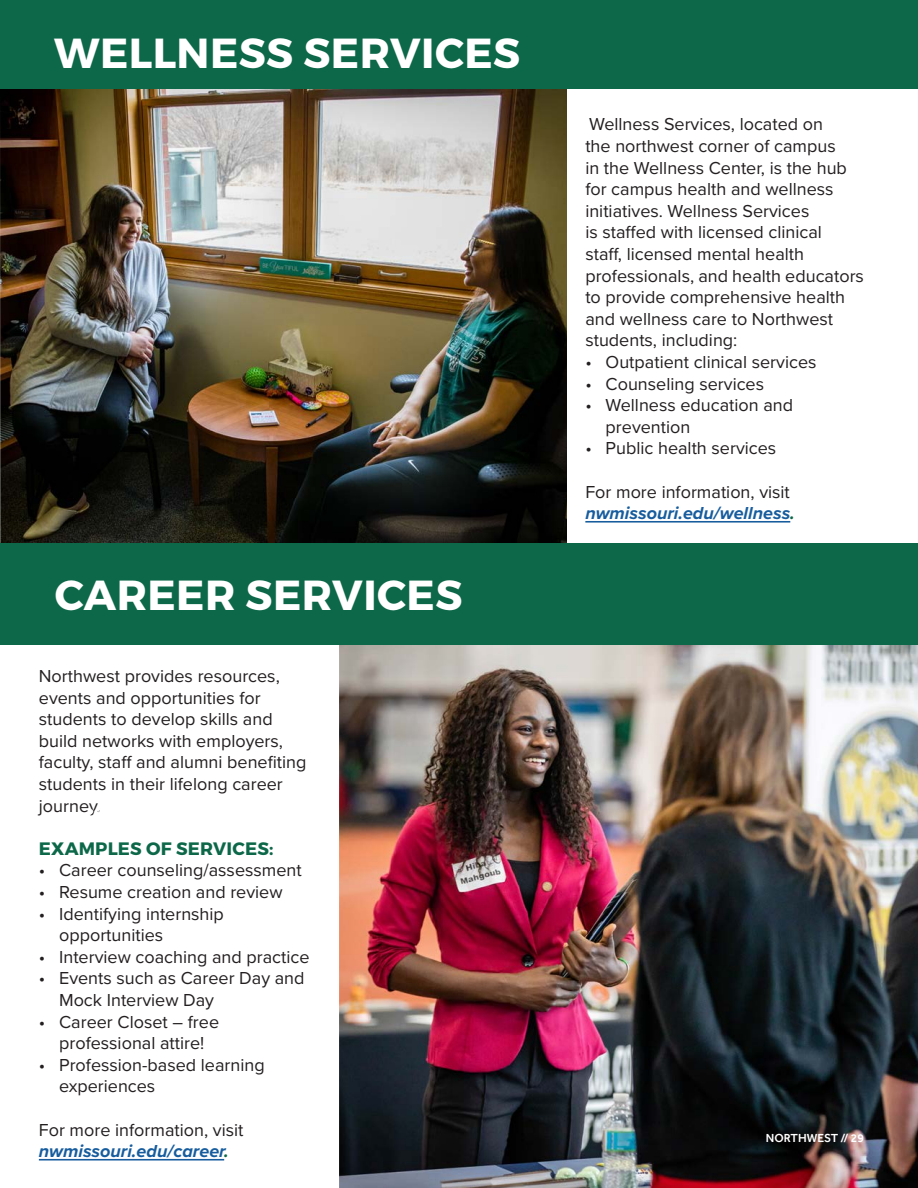
<style>
.page{position:relative;width:918px;height:1188px;background:#fff}
.page>*{position:absolute;margin:0;border:0;box-sizing:border-box;transform-origin:0 0}
.t1{font:700 42px "Montserrat";letter-spacing:.01em;color:#fff}
.t2{font:18px/21.6px "Proxima Nova";color:#231f20}
.t3{font:italic 700 18px "Proxima Nova";color:#175d9e}
.t4{font:700 18px "Montserrat";letter-spacing:.01em;color:#0c6848}
.t5{font:500 12px "Effra";color:#fff}
.s1{color:#0c6848}
</style>
<div class="page">
<img style="left:0;top:88px;width:567px;height:455px">
<div style="left:0;top:0;width:918px;height:88px;background:#0c6848"></div>
<img style="left:339px;top:645px;width:579px;height:543px">
<div style="left:0;top:543px;width:918px;height:102px;background:#0c6848"></div>
<hr style="left:39px;top:1159px;width:185px;height:2px;background:#175d9e">
<hr style="left:585px;top:521px;width:205px;height:2px;background:#175d9e">
<p class="t1" style="left:54px;top:27px;width:468px">WELLNESS SERVICES</p>
<p class="t1" style="left:55px;top:569px;width:409px">CAREER SERVICES</p>
<p class="t2" style="left:39px;top:664px;width:269px">Northwest provides resources, events and opportunities for students to develop skills and build networks with employers, faculty, staff and alumni benefiting students in their lifelong career journey.</p>
<p class="t4" style="left:39px;top:837px;width:236px">EXAMPLES OF SERVICES:</p>
<p class="t2" style="left:39px;top:859px;width:264px">• Career counseling/assessment</p>
<p class="t2" style="left:39px;top:880px;width:245px">• Resume creation and review</p>
<p class="t2" style="left:59px;top:902px;width:166px;text-indent:-20px">• Identifying internship opportunities</p>
<p class="t2" style="left:39px;top:945px;width:272px">• Interview coaching and practice</p>
<p class="t2" style="left:59px;top:967px;width:247px;text-indent:-20px">• Events such as Career Day and<br>Mock Interview Day</p>
<p class="t2" style="left:39px;top:1010px;width:182px;text-align:center">• Career Closet – free professional attire!</p>
<p class="t2" style="left:59px;top:1053px;width:207px;text-indent:-20px">• Profession-based learning experiences</p>
<p class="t2" style="left:39px;top:1118px;width:206px">For more information, visit</p>
<p class="t3" style="left:39px;top:1138px;width:191px">nwmissouri.edu/career<span class="s1">.</span></p>
<p class="t2" style="left:585px;top:113px;width:280px">Wellness Services, located on<br>the northwest corner of campus<br>in the Wellness Center, is the hub for campus health and wellness initiatives. Wellness Services<br>is staffed with licensed clinical<br>staff, licensed mental health professionals, and health educators to provide comprehensive health and wellness care to Northwest students, including:</p>
<p class="t2" style="left:585px;top:350px;width:233px">• Outpatient clinical services</p>
<p class="t2" style="left:585px;top:372px;width:180px">• Counseling services</p>
<p class="t2" style="left:606px;top:394px;width:189px;text-indent:-20px">• Wellness education and prevention</p>
<p class="t2" style="left:585px;top:437px;width:192px">• Public health services</p>
<p class="t2" style="left:585px;top:480px;width:206px">For more information, visit</p>
<p class="t3" style="left:585px;top:500px;width:211px">nwmissouri.edu/wellness<span class="s1">.</span></p>
<p class="t5" style="left:766px;top:1131px;width:100px">NORTHWEST // 29</p>
</div>
